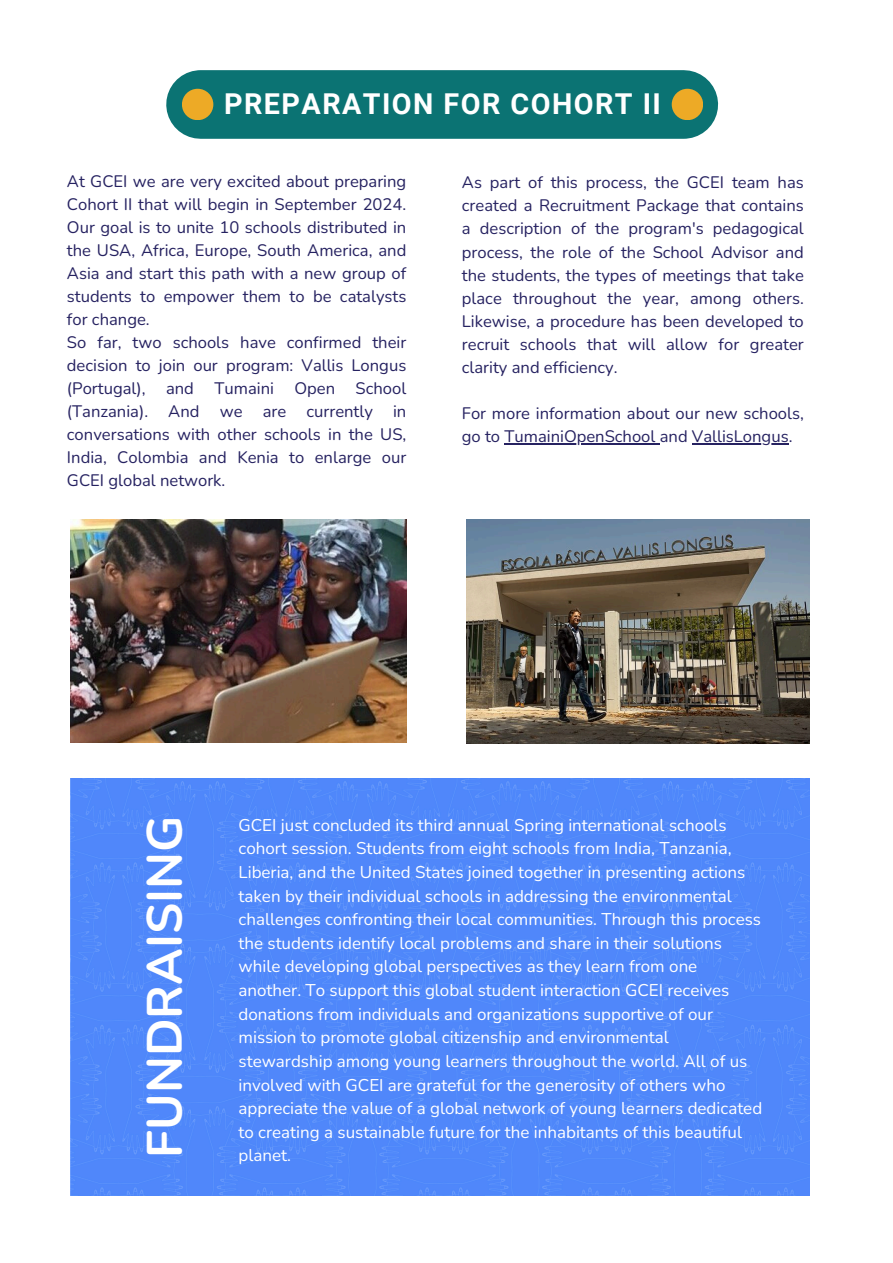
<style>
.page{position:relative;width:893px;height:1263px;background:#fff}
.page>*{position:absolute;margin:0;border:0;box-sizing:border-box;transform-origin:0 0}
.t1{font:700 49.43px "Nunito";color:#fff}
.t2{font:700 28.72px "Roboto";letter-spacing:.05em;color:#fff}
.t3{font:16.95px/23.6px "Nunito";color:#fff}
.t4{font:16.65px/23.1px "Nunito";color:#262261;text-align:justify}
</style>
<div class="page">
<div style="left:200px;top:70px;width:484px;height:69px;background:#0b7373"></div>
<div style="left:672px;top:89px;width:31px;height:31px;background:#edaa26;border-radius:50%"></div>
<div style="left:182px;top:89px;width:31px;height:31px;background:#edaa26;border-radius:50%"></div>
<img style="left:71px;top:519px;width:335px;height:223px">
<img style="left:466px;top:519px;width:343px;height:224px">
<div style="left:71px;top:778px;width:738px;height:417px;background:#5087fa"></div>
<hr style="left:504px;top:443px;width:156px;height:1px;background:#262261">
<hr style="left:692px;top:443px;width:96px;height:1px;background:#262261">
<p class="t2" style="left:224px;top:87px;width:438px">PREPARATION FOR COHORT II</p>
<p class="t4" style="left:67px;top:170px;width:341px">At GCEI we are very excited about preparing Cohort II that will begin in September 2024.<br>Our goal is to unite 10 schools distributed in the USA, Africa, Europe, South America, and Asia and start this path with a new group of students to empower them to be catalysts for change.</p>
<p class="t4" style="left:67px;top:331px;width:341px">So far, two schools have confirmed their decision to join our program: Vallis Longus (Portugal), and Tumaini Open School (Tanzania). And we are currently in conversations with other schools in the US, India, Colombia and Kenia to enlarge our GCEI global network.</p>
<p class="t4" style="left:462px;top:171px;width:343px">As part of this process, the GCEI team has created a Recruitment Package that contains a description of the program's pedagogical process, the role of the School Advisor and the students, the types of meetings that take place throughout the year, among others.<br>Likewise, a procedure has been developed to recruit schools that will allow for greater clarity and efficiency.</p>
<p class="t4" style="left:462px;top:402px;width:343px">For more information about our new schools, go to TumainiOpenSchool and VallisLongus.</p>
<h1 class="t1" style="left:132px;top:1157px;width:343px;rotate:-90deg">FUNDRAISING</h1>
<p class="t3" style="left:238px;top:813px;width:525px">GCEI just concluded its third annual Spring international schools cohort session. Students from eight schools from India, Tanzania, Liberia, and the United States joined together in presenting actions taken by their individual schools in addressing the environmental challenges confronting their local communities. Through this process the students identify local problems and share in their solutions while developing global perspectives as they learn from one another. To support this global student interaction GCEI receives donations from individuals and organizations supportive of our mission to promote global citizenship and environmental stewardship among young learners throughout the world. All of us involved with GCEI are grateful for the generosity of others who appreciate the value of a global network of young learners dedicated to creating a sustainable future for the inhabitants of this beautiful planet.</p>
</div>
